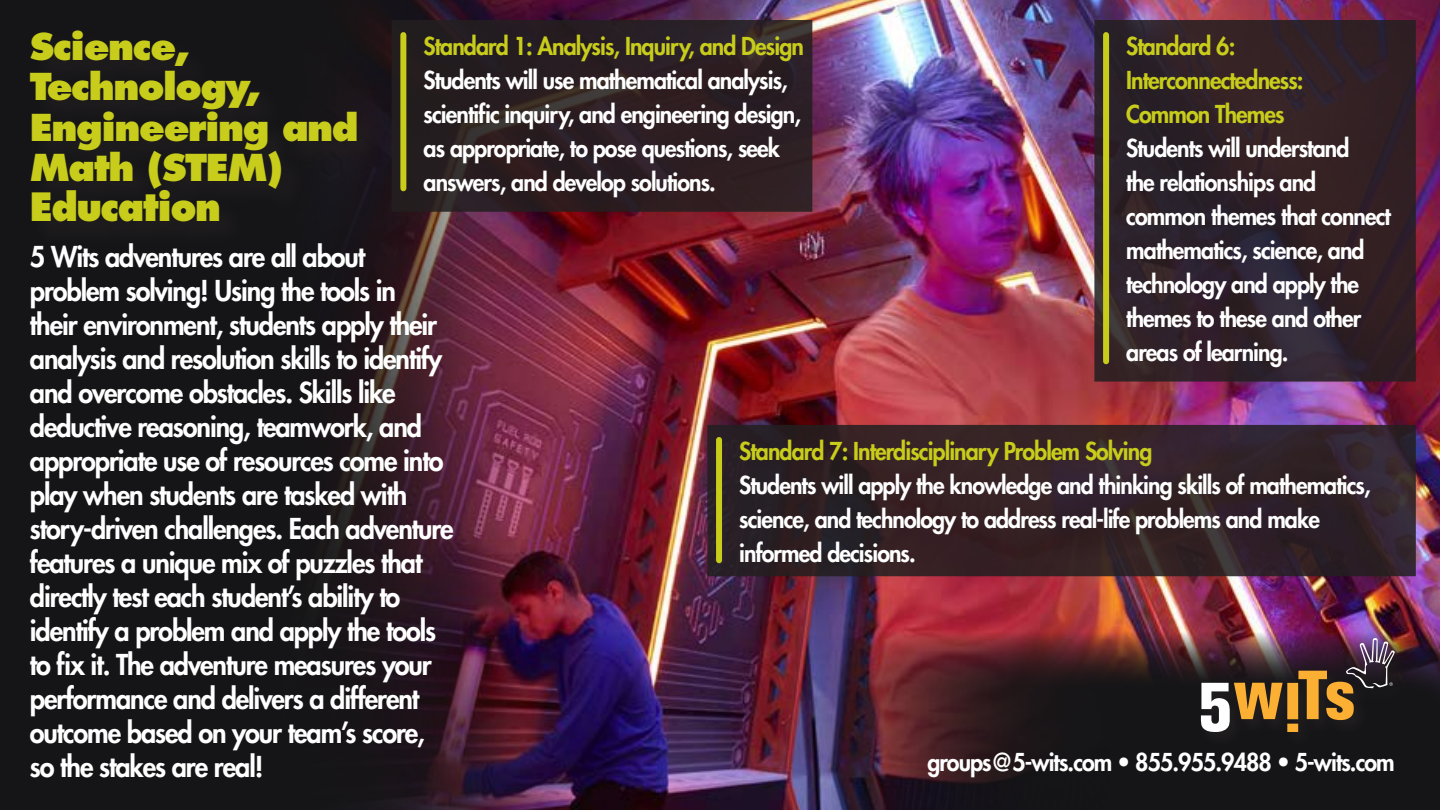
<style>
.page{position:relative;width:1440px;height:810px;background:#fff}
.page>*{position:absolute;margin:0;border:0;box-sizing:border-box;transform-origin:0 0}
.t1{font:800 38px "Futura";letter-spacing:-.04em;color:#c8cc1b}
.t2{font:800 36px "Futura";letter-spacing:-.04em;color:#c8cc1b}
.t3{font:800 28px/34px "Futura";letter-spacing:-.04em;color:#fff;scale:.96 1}
.t4{font:800 24px/34px "Futura";letter-spacing:-.04em;color:#fff;scale:.96 1}
.t5{font:800 24px/34px "Futura";letter-spacing:-.04em;color:#c8cc1b;scale:.96 1}
.s1{color:#c8cc1b}
</style>
<div class="page">
<img style="left:890px;top:0;width:550px;height:632px">
<img style="left:0;top:0;width:890px;height:809px">
<div style="left:29px;top:29px;width:354px;height:219px;background:#181619"></div>
<svg style="left:392px;top:20px;width:420px;height:192px;background:#2b1f22"></svg>
<div style="left:400px;top:35px;width:6px;height:153px;background:#c8cc1b"></div>
<svg style="left:707px;top:425px;width:709px;height:151px;background:#312127"></svg>
<div style="left:716px;top:440px;width:6px;height:120px;background:#c8cc1b"></div>
<svg style="left:1094px;top:20px;width:322px;height:361px;background:#2f2128"></svg>
<div style="left:1103px;top:35px;width:6px;height:326px;background:#c8cc1b"></div>
<img style="left:812px;top:632px;width:628px;height:177px">
<svg style="left:1198px;top:635px;width:213px;height:113px;background:#241a1e"></svg>
<img style="left:1201px;top:637px;width:194px;height:94px">
<p class="t2" style="left:30px;top:25px;width:162px">Science,</p>
<p class="t2" style="left:30px;top:65px;width:233px">Technology,</p>
<p class="t2" style="left:30px;top:105px;width:330px">Engineering and</p>
<p class="t2" style="left:30px;top:145px;width:255px">Math (STEM)</p>
<p class="t1" style="left:30px;top:183px;width:193px">Education</p>
<p class="t3" style="left:30px;top:239px;width:443px">5 Wits adventures are all about problem solving! Using the tools in<br>their environment, students apply their analysis and resolution skills to identify and overcome obstacles. Skills like deductive reasoning, teamwork, and appropriate use of resources come into play when students are tasked with story-driven challenges. Each adventure features a unique mix of puzzles that directly test each student’s ability to identify a problem and apply the tools to fix it. The adventure measures your performance and delivers a different outcome based on your team’s score, so the stakes are real!</p>
<p class="t4" style="left:424px;top:29px;width:398px"><span class="s1">Standard 1: Analysis, Inquiry, and Design </span>Students will use mathematical analysis, scientific inquiry, and engineering design, as appropriate, to pose questions, seek answers, and develop solutions.</p>
<p class="t5" style="left:1126px;top:29px;width:186px">Standard 6:<br>Interconnectedness:</p>
<p class="t5" style="left:1126px;top:97px;width:166px">Common Themes</p>
<p class="t4" style="left:1126px;top:131px;width:277px">Students will understand<br>the relationships and common themes that connect mathematics, science, and technology and apply the themes to these and other areas of learning.</p>
<p class="t5" style="left:739px;top:433px;width:432px">Standard 7: Interdisciplinary Problem Solving</p>
<p class="t4" style="left:739px;top:467px;width:659px">Students will apply the knowledge and thinking skills of mathematics, science, and technology to address real-life problems and make informed decisions.</p>
<p class="t4" style="left:927px;top:744px;width:488px">groups@5-wits.com • 855.955.9488 • 5-wits.com</p>
</div>
